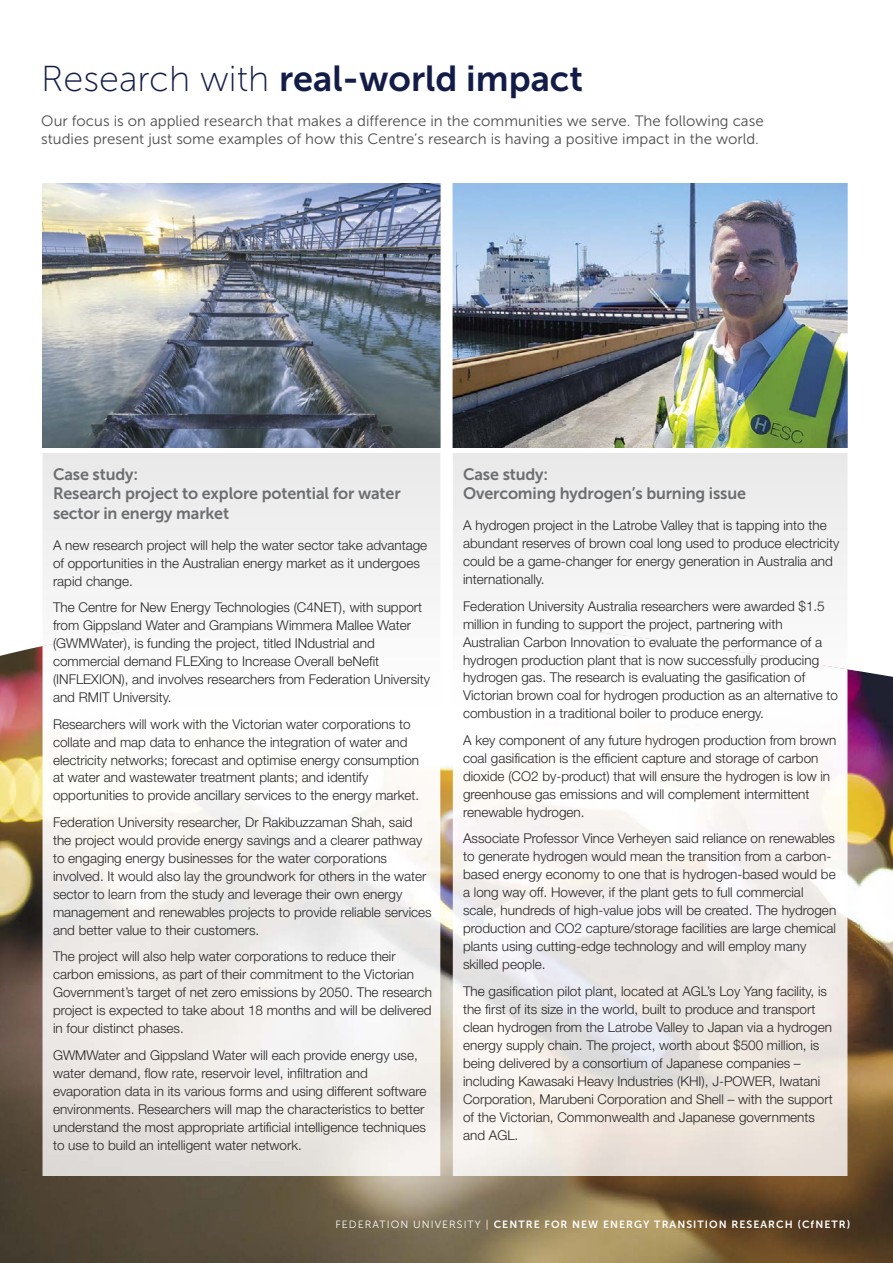
<style>
.page{position:relative;width:893px;height:1263px;background:#fff}
.page>*{position:absolute;margin:0;border:0;box-sizing:border-box;transform-origin:0 0}
.t1{font:36px "Museo Sans 700";color:#121c47}
.t2{font:16.5px/19.5px "Museo Sans 700";letter-spacing:-.01em;color:#6c6e71}
.t3{font:15px/18px "Museo Sans 300";color:#4c4d4f}
.t4{font:300 13.5px/18px "Helvetica Neue LT";color:#272526}
.t5{font:10.5px "Museo Sans 700";letter-spacing:.1em;color:#fff}
.s1{font-family:"Museo Sans 100"}
.s2{font-family:"Museo Sans 300"}
</style>
<div class="page">
<img style="left:0;top:680px;width:893px;height:583px">
<img style="left:43px;top:183px;width:398px;height:265px">
<img style="left:453px;top:183px;width:395px;height:265px">
<img style="left:43px;top:680px;width:398px;height:497px">
<img style="left:441px;top:669px;width:407px;height:508px">
<svg style="left:452px;top:183px;width:1px;height:265px"></svg>
<img style="left:848px;top:671px;width:12px;height:506px">
<img style="left:43px;top:1177px;width:817px;height:4px">
<p class="t1" style="left:41px;top:65px;width:543px"><span class="s1">Research with</span> real-world impact</p>
<p class="t3" style="left:41px;top:113px;width:724px">Our focus is on applied research that makes a difference in the communities we serve. The following case studies present just some examples of how this Centre’s research is having a positive impact in the world.</p>
<p class="t2" style="left:53px;top:466px;width:349px">Case study:<br>Research project to explore potential for water sector in energy market</p>
<p class="t4" style="left:53px;top:537px;width:376px">A new research project will help the water sector take advantage of opportunities in the Australian energy market as it undergoes rapid change.</p>
<p class="t4" style="left:53px;top:600px;width:378px">The Centre for New Energy Technologies (C4NET), with support from Gippsland Water and Grampians Wimmera Mallee Water (GWMWater), is funding the project, titled INdustrial and commercial demand FLEXing to Increase Overall beNefit (INFLEXION), and involves researchers from Federation University and RMIT University.</p>
<p class="t4" style="left:53px;top:716px;width:368px">Researchers will work with the Victorian water corporations to collate and map data to enhance the integration of water and electricity networks; forecast and optimise energy consumption at water and wastewater treatment plants; and identify opportunities to provide ancillary services to the energy market.</p>
<p class="t4" style="left:53px;top:814px;width:380px">Federation University researcher, Dr Rakibuzzaman Shah, said the project would provide energy savings and a clearer pathway to engaging energy businesses for the water corporations involved. It would also lay the groundwork for others in the water sector to learn from the study and leverage their own energy management and renewables projects to provide reliable services and better value to their customers.</p>
<p class="t4" style="left:53px;top:949px;width:381px">The project will also help water corporations to reduce their carbon emissions, as part of their commitment to the Victorian Government’s target of net zero emissions by 2050. The research project is expected to take about 18 months and will be delivered in four distinct phases.</p>
<p class="t4" style="left:53px;top:1047px;width:375px">GWMWater and Gippsland Water will each provide energy use, water demand, flow rate, reservoir level, infiltration and evaporation data in its various forms and using different software environments. Researchers will map the characteristics to better understand the most appropriate artificial intelligence techniques to use to build an intelligent water network.</p>
<p class="t2" style="left:463px;top:466px;width:284px">Case study:<br>Overcoming hydrogen’s burning issue</p>
<p class="t4" style="left:463px;top:518px;width:378px">A hydrogen project in the Latrobe Valley that is tapping into the abundant reserves of brown coal long used to produce electricity could be a game-changer for energy generation in Australia and internationally.</p>
<p class="t4" style="left:463px;top:598px;width:376px">Federation University Australia researchers were awarded $1.5 million in funding to support the project, partnering with Australian Carbon Innovation to evaluate the performance of a hydrogen production plant that is now successfully producing hydrogen gas. The research is evaluating the gasification of Victorian brown coal for hydrogen production as an alternative to combustion in a traditional boiler to produce energy.</p>
<p class="t4" style="left:463px;top:732px;width:375px">A key component of any future hydrogen production from brown coal gasification is the efficient capture and storage of carbon dioxide (CO2 by-product) that will ensure the hydrogen is low in greenhouse gas emissions and will complement intermittent renewable hydrogen.</p>
<p class="t4" style="left:463px;top:831px;width:375px">Associate Professor Vince Verheyen said reliance on renewables to generate hydrogen would mean the transition from a carbon&shy;based energy economy to one that is hydrogen-based would be a long way off. However, if the plant gets to full commercial scale, hundreds of high-value jobs will be created. The hydrogen production and CO2 capture/storage facilities are large chemical plants using cutting-edge technology and will employ many skilled people.</p>
<p class="t4" style="left:463px;top:983px;width:371px">The gasification pilot plant, located at AGL’s Loy Yang facility, is the first of its size in the world, built to produce and transport clean hydrogen from the Latrobe Valley to Japan via a hydrogen energy supply chain. The project, worth about $500 million, is being delivered by a consortium of Japanese companies – including Kawasaki Heavy Industries (KHI), J-POWER, Iwatani Corporation, Marubeni Corporation and Shell – with the support of the Victorian, Commonwealth and Japanese governments and AGL.</p>
<p class="t5" style="left:335px;top:1221px;width:516px"><span class="s2">FEDERATION UNIVERSITY |</span> CENTRE FOR NEW ENERGY TRANSITION RESEARCH (CfNETR)</p>
</div>
